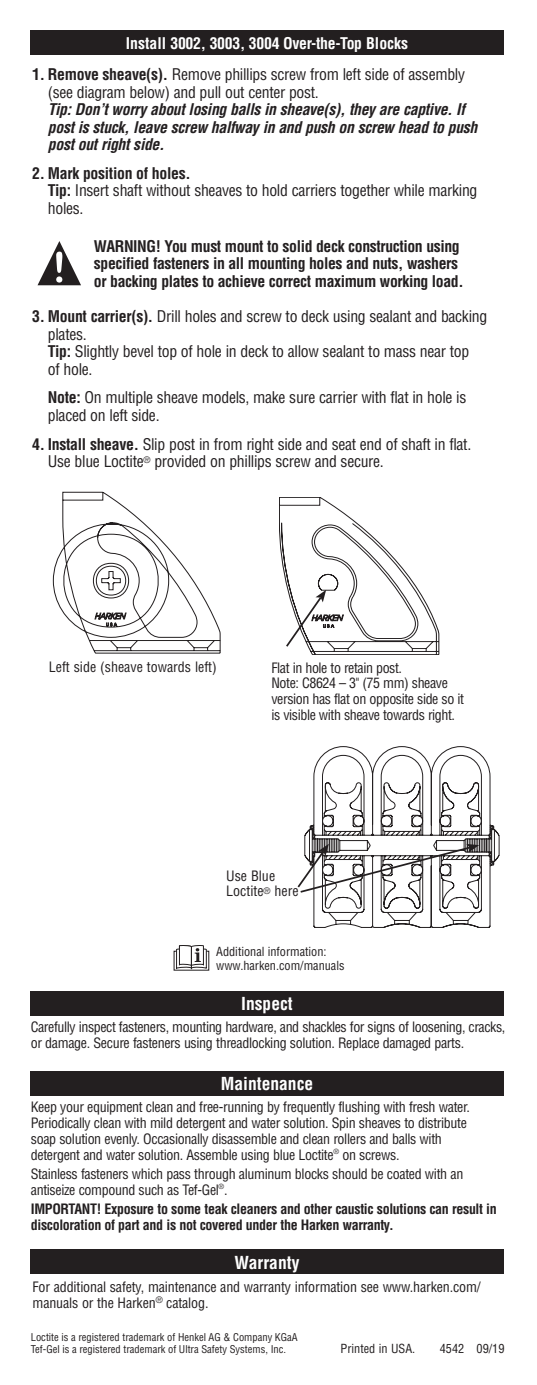
<style>
.page{position:relative;width:537px;height:1385px;background:#fff}
.page>*{position:absolute;margin:0;border:0;box-sizing:border-box;transform-origin:0 0}
.t1{font:700 condensed 17.5px "Helvetica";color:#fff}
.t2{font:condensed 15.75px/17.5px "Helvetica";letter-spacing:-.02em;color:#231f20}
.t3{font:700 condensed 15.75px/17.5px "Helvetica";letter-spacing:-.025em;color:#231f20}
.t4{font:italic 700 condensed 15.75px/17.5px "Helvetica";letter-spacing:-.02em;color:#231f20}
.t5{font:700 condensed 15.75px "Helvetica";letter-spacing:-.02em;color:#fff}
.t6{font:condensed 14px/15.8px "Helvetica";letter-spacing:-.025em;color:#231f20}
.t7{font:700 condensed 14px/15.8px "Helvetica";letter-spacing:-.025em;color:#231f20}
.t8{font:condensed 14px/15.8px "Helvetica";color:#231f20}
.t9{font:condensed 12.25px/14px "Helvetica";color:#231f20}
.t10{font:condensed 10.5px/12.2px "Helvetica";color:#231f20}
.s1{font-weight:700}
</style>
<div class="page">
<div style="left:30px;top:30px;width:473px;height:25px;background:#231f20"></div>
<div style="left:30px;top:1071px;width:473px;height:24px;background:#231f20"></div>
<div style="left:30px;top:1249px;width:473px;height:25px;background:#231f20"></div>
<svg style="left:304px;top:746px;width:195px;height:182px"></svg>
<svg style="left:53px;top:492px;width:167px;height:161px"></svg>
<svg style="left:279px;top:497px;width:159px;height:158px"></svg>
<svg style="left:37px;top:241px;width:44px;height:44px"></svg>
<svg style="left:176px;top:945px;width:31px;height:24px"></svg>
<div style="left:30px;top:991px;width:473px;height:24px;background:#231f20"></div>
<svg style="left:297px;top:844px;width:181px;height:50px"></svg>
<p class="t5" style="left:126px;top:33px;width:283px">Install 3002, 3003, 3004 Over-the-Top Blocks</p>
<p class="t2" style="left:48px;top:65px;width:418px;text-indent:-16px"><span class="s1">1. Remove sheave(s).</span> Remove phillips screw from left side of assembly (see diagram below) and pull out center post.</p>
<p class="t4" style="left:48px;top:100px;width:430px">Tip: Don’t worry about losing balls in sheave(s), they are captive. If post is stuck, leave screw halfway in and push on screw head to push post out right side.</p>
<p class="t2" style="left:48px;top:164px;width:430px;text-indent:-16px"><span class="s1">2. Mark position of holes.<br>Tip:</span> Insert shaft without sheaves to hold carriers together while marking holes.</p>
<p class="t3" style="left:94px;top:237px;width:371px">WARNING! You must mount to solid deck construction using specified fasteners in all mounting holes and nuts, washers or backing plates to achieve correct maximum working load.</p>
<p class="t2" style="left:48px;top:307px;width:440px;text-indent:-16px"><span class="s1">3. Mount carrier(s).</span> Drill holes and screw to deck using sealant and backing plates.<br><span class="s1">Tip:</span> Slightly bevel top of hole in deck to allow sealant to mass near top<br>of hole.</p>
<p class="t2" style="left:48px;top:389px;width:419px"><span class="s1">Note:</span> On multiple sheave models, make sure carrier with flat in hole is placed on left side.</p>
<p class="t2" style="left:48px;top:435px;width:424px;text-indent:-16px"><span class="s1">4. Install sheave.</span> Slip post in from right side and seat end of shaft in flat.<br>Use blue Loctite<sup>®</sup> provided on phillips screw and secure.</p>
<p class="t8" style="left:49px;top:658px;width:169px">Left side (sheave towards left)</p>
<p class="t6" style="left:271px;top:659px;width:194px">Flat in hole to retain post.<br>Note: C8624 – 3" (75 mm) sheave version has flat on opposite side so it is visible with sheave towards right.</p>
<p class="t8" style="left:226px;top:867px;width:74px">Use Blue<br>Loctite<sup>®</sup> here</p>
<p class="t9" style="left:216px;top:944px;width:130px">Additional information: www.harken.com/manuals</p>
<p class="t1" style="left:241px;top:993px;width:53px">Inspect</p>
<p class="t6" style="left:31px;top:1019px;width:475px">Carefully inspect fasteners, mounting hardware, and shackles for signs of loosening, cracks, or damage. Secure fasteners using threadlocking solution. Replace damaged parts.</p>
<p class="t1" style="left:220px;top:1073px;width:94px">Maintenance</p>
<p class="t6" style="left:31px;top:1099px;width:440px">Keep your equipment clean and free-running by frequently flushing with fresh water.<br>Periodically clean with mild detergent and water solution. Spin sheaves to distribute soap solution evenly. Occasionally disassemble and clean rollers and balls with detergent and water solution. Assemble using blue Loctite<sup>®</sup> on screws.</p>
<p class="t6" style="left:31px;top:1166px;width:433px">Stainless fasteners which pass through aluminum blocks should be coated with an antiseize compound such as Tef-Gel<sup>®</sup>.</p>
<p class="t7" style="left:31px;top:1201px;width:467px">IMPORTANT! Exposure to some teak cleaners and other caustic solutions can result in discoloration of part and is not covered under the Harken warranty.</p>
<p class="t1" style="left:234px;top:1251px;width:66px">Warranty</p>
<p class="t6" style="left:33px;top:1279px;width:449px">For additional safety, maintenance and warranty information see www.harken.com/ manuals or the Harken<sup>®</sup> catalog.</p>
<p class="t10" style="left:31px;top:1331px;width:268px">Loctite is a registered trademark of Henkel AG &amp; Company KGaA<br>Tef-Gel is a registered trademark of Ultra Safety Systems, Inc.</p>
<p class="t9" style="left:340px;top:1341px;width:76px">Printed in USA.</p>
<p class="t9" style="left:439px;top:1341px;width:66px">4542 09/19</p>
</div>
